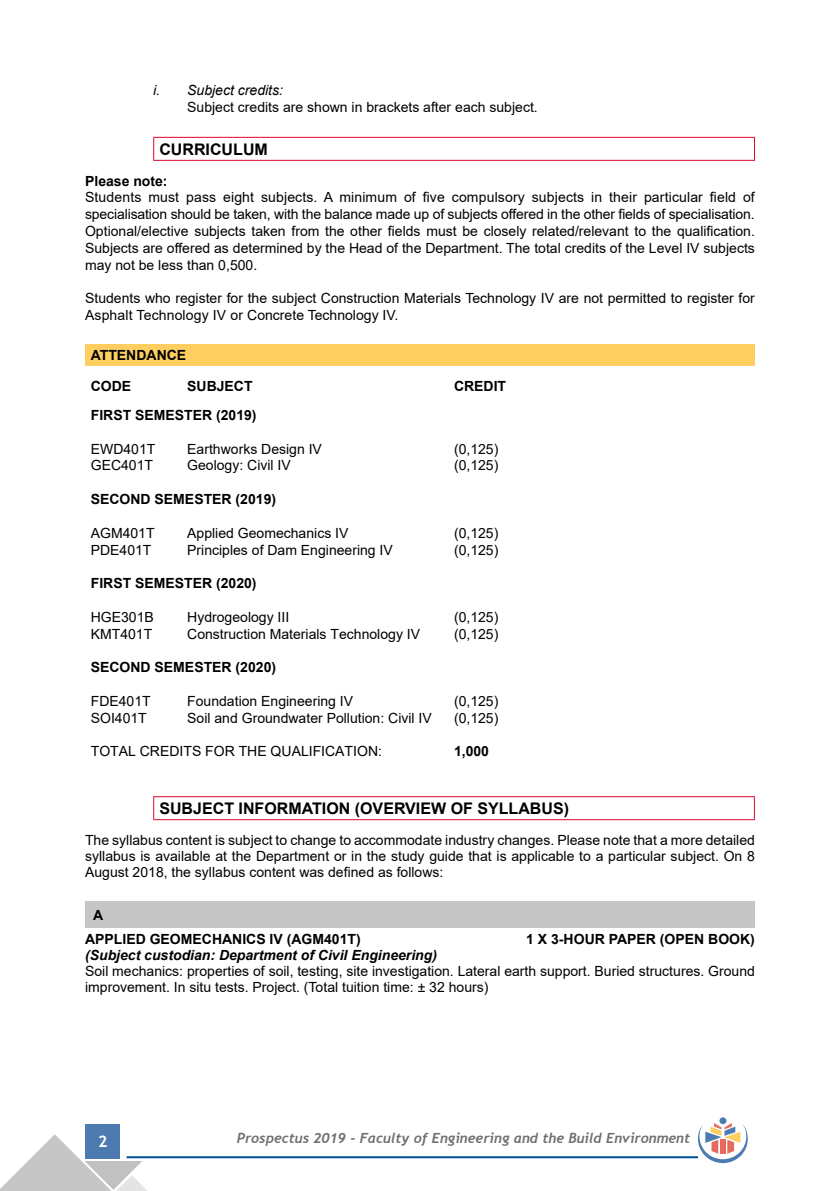
<style>
.page{position:relative;width:840px;height:1191px;background:#fff}
.page>*{position:absolute;margin:0;border:0;box-sizing:border-box;transform-origin:0 0}
.t1{font:700 16px "Arial";color:#000}
.t2{font:700 16px "Trebuchet MS";color:#fff}
.t3{font:14px/16.8px "Arial";color:#000;text-align:justify}
.t4{font:700 14px/24px "Arial";color:#000}
.t5{font:italic 700 14px "Trebuchet";color:#706f6f}
.t6{font:italic 700 14px "Arial";color:#000}
.t7{font:italic 14px "Arial";color:#000}
</style>
<div class="page">
<div style="left:86px;top:1124px;width:34px;height:34px;background:#4c7ab1"></div>
<hr style="left:126px;top:1156px;width:571px;height:2px;background:#005092">
<svg style="left:0;top:1134px;width:148px;height:57px"></svg>
<div style="left:719px;top:1117px;width:7px;height:7px;background:#4c7ab1;border-radius:50%"></div>
<svg style="left:697px;top:1123px;width:50px;height:40px"></svg>
<hr style="left:153px;top:137px;width:601px;height:1px;background:#dd052b">
<svg style="left:153px;top:138px;width:1px;height:22px"></svg>
<hr style="left:153px;top:160px;width:601px;height:1px;background:#dd052b">
<div style="left:85px;top:344px;width:669px;height:22px;background:#fece61"></div>
<hr style="left:153px;top:796px;width:601px;height:1px;background:#dd052b">
<svg style="left:153px;top:797px;width:1px;height:22px"></svg>
<svg style="left:753px;top:797px;width:1px;height:22px"></svg>
<hr style="left:153px;top:819px;width:601px;height:1px;background:#dd052b">
<div style="left:85px;top:901px;width:669px;height:27px;background:#c6c6c6"></div>
<p class="t7" style="left:153px;top:81px;width:131px">i. Subject credits:</p>
<p class="t3" style="left:187px;top:99px;width:352px">Subject credits are shown in brackets after each subject.</p>
<p class="t1" style="left:159px;top:138px;width:110px">CURRICULUM</p>
<p class="t4" style="left:85px;top:169px;width:84px">Please note:</p>
<p class="t3" style="left:85px;top:189px;width:671px">Students must pass eight subjects. A minimum of five compulsory subjects in their particular field of specialisation should be taken, with the balance made up of subjects offered in the other fields of specialisation.<br>Optional/elective subjects taken from the other fields must be closely related/relevant to the qualification.<br>Subjects are offered as determined by the Head of the Department. The total credits of the Level IV subjects may not be less than 0,500.</p>
<p class="t3" style="left:85px;top:290px;width:671px">Students who register for the subject Construction Materials Technology IV are not permitted to register for<br>Asphalt Technology IV or Concrete Technology IV.</p>
<p class="t4" style="left:91px;top:343px;width:97px">ATTENDANCE</p>
<p class="t4" style="left:91px;top:374px;width:42px">CODE</p>
<p class="t4" style="left:187px;top:374px;width:67px">SUBJECT</p>
<p class="t4" style="left:454px;top:374px;width:54px">CREDIT</p>
<p class="t4" style="left:91px;top:403px;width:167px">FIRST SEMESTER (2019)</p>
<p class="t3" style="left:91px;top:440px;width:66px">EWD401T</p>
<p class="t3" style="left:187px;top:440px;width:136px">Earthworks Design IV</p>
<p class="t3" style="left:454px;top:440px;width:46px">(0,125)</p>
<p class="t3" style="left:91px;top:457px;width:64px">GEC401T</p>
<p class="t3" style="left:187px;top:457px;width:105px">Geology: Civil IV</p>
<p class="t3" style="left:454px;top:457px;width:46px">(0,125)</p>
<p class="t4" style="left:91px;top:487px;width:187px">SECOND SEMESTER (2019)</p>
<p class="t3" style="left:91px;top:524px;width:65px">AGM401T</p>
<p class="t3" style="left:187px;top:524px;width:163px">Applied Geomechanics IV</p>
<p class="t3" style="left:454px;top:524px;width:46px">(0,125)</p>
<p class="t3" style="left:91px;top:541px;width:62px">PDE401T</p>
<p class="t3" style="left:187px;top:541px;width:207px">Principles of Dam Engineering IV</p>
<p class="t3" style="left:454px;top:541px;width:46px">(0,125)</p>
<p class="t4" style="left:91px;top:571px;width:167px">FIRST SEMESTER (2020)</p>
<p class="t3" style="left:91px;top:608px;width:65px">HGE301B</p>
<p class="t3" style="left:187px;top:608px;width:103px">Hydrogeology III</p>
<p class="t3" style="left:454px;top:608px;width:46px">(0,125)</p>
<p class="t3" style="left:91px;top:625px;width:63px">KMT401T</p>
<p class="t3" style="left:187px;top:625px;width:234px">Construction Materials Technology IV</p>
<p class="t3" style="left:454px;top:625px;width:46px">(0,125)</p>
<p class="t4" style="left:91px;top:655px;width:187px">SECOND SEMESTER (2020)</p>
<p class="t3" style="left:91px;top:692px;width:61px">FDE401T</p>
<p class="t3" style="left:187px;top:692px;width:167px">Foundation Engineering IV</p>
<p class="t3" style="left:454px;top:692px;width:46px">(0,125)</p>
<p class="t3" style="left:91px;top:709px;width:58px">SOI401T</p>
<p class="t3" style="left:187px;top:709px;width:246px">Soil and Groundwater Pollution: Civil IV</p>
<p class="t3" style="left:454px;top:709px;width:46px">(0,125)</p>
<p class="t3" style="left:91px;top:743px;width:292px">TOTAL CREDITS FOR THE QUALIFICATION:</p>
<p class="t4" style="left:454px;top:739px;width:37px">1,000</p>
<p class="t1" style="left:159px;top:797px;width:411px">SUBJECT INFORMATION (OVERVIEW OF SYLLABUS)</p>
<p class="t3" style="left:85px;top:832px;width:671px;line-height:16px">The syllabus content is subject to change to accommodate industry changes. Please note that a more detailed syllabus is available at the Department or in the study guide that is applicable to a particular subject. On 8<br>August 2018, the syllabus content was defined as follows:</p>
<p class="t4" style="left:85px;top:903px;width:277px;text-indent:8px">A<br>APPLIED GEOMECHANICS IV (AGM401T)</p>
<p class="t4" style="left:526px;top:927px;width:230px">1 X 3-HOUR PAPER (OPEN BOOK)</p>
<p class="t6" style="left:85px;top:945px;width:353px">(Subject custodian: Department of Civil Engineering)</p>
<p class="t3" style="left:85px;top:963px;width:671px;line-height:16px">Soil mechanics: properties of soil, testing, site investigation. Lateral earth support. Buried structures. Ground improvement. In situ tests. Project. (Total tuition time: ± 32 hours)</p>
<p class="t2" style="left:98px;top:1131px;width:11px">2</p>
<p class="t5" style="left:237px;top:1129px;width:454px">Prospectus 2019 - Faculty of Engineering and the Build Environment</p>
</div>
